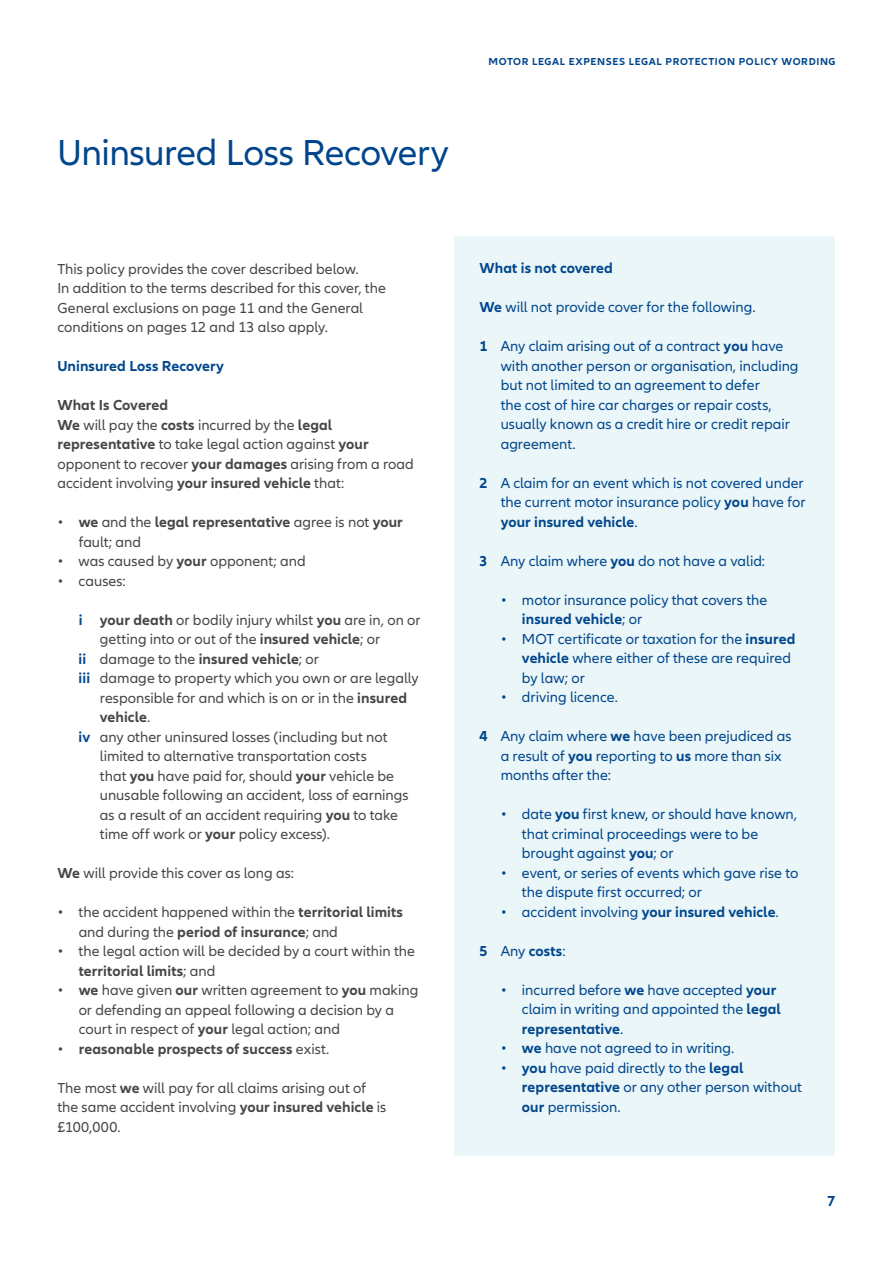
<style>
.page{position:relative;width:893px;height:1263px;background:#fff}
.page>*{position:absolute;margin:0;border:0;box-sizing:border-box;transform-origin:0 0}
.t1{font:37.5px "Allianz Neo";letter-spacing:-.01em;color:#01468c}
.Copy_10_13pt{font:15px/19.5px "Allianz Neo";color:#454647}
.Copy_10_13pt-2{font:15px/19.5px "Allianz Neo";color:#01468c}
.Copy_10_13pt-3{font:700 15px "Allianz Neo";letter-spacing:.005em;color:#454647}
.Copy_10_13pt-4{font:700 15px "Allianz Neo";letter-spacing:.005em;color:#01468c}
.Subhead_2_blue_bold{font:700 15px "Allianz Neo";letter-spacing:.005em;color:#01468c}
.Subhead_3_grey_bold{font:700 15px "Allianz Neo";letter-spacing:.005em;color:#454647}
.t2{font:700 10.5px "Allianz Neo";letter-spacing:.06em;color:#01468c}
.s1{font-weight:700}
.s2{font-weight:700;color:#01468c}
.s3{font-weight:400}
</style>
<div class="page">
<div style="left:454px;top:236px;width:380px;height:920px;background:#eaf6f8"></div>
<p class="t1" style="left:57px;top:132px;width:393px">Uninsured Loss Recovery</p>
<p class="t2" style="left:489px;top:56px;width:348px">MOTOR LEGAL EXPENSES LEGAL PROTECTION POLICY WORDING</p>
<p class="Copy_10_13pt" style="left:57px;top:259px;width:330px">This policy provides the cover described below.<br>In addition to the terms described for this cover, the General exclusions on page 11 and the General conditions on pages 12 and 13 also apply.</p>
<p class="Copy_10_13pt-4" style="left:57px;top:357px;width:168px">Uninsured Loss Recovery</p>
<p class="Subhead_3_grey_bold" style="left:57px;top:396px;width:112px">What Is Covered</p>
<p class="Copy_10_13pt" style="left:57px;top:415px;width:358px"><span class="s1">We</span> will pay the <span class="s1">costs</span> incurred by the <span class="s1">legal representative</span> to take legal action against <span class="s1">your </span>opponent to recover <span class="s1">your damages</span> arising from a road accident involving <span class="s1">your insured vehicle</span> that:</p>
<p class="Copy_10_13pt" style="left:79px;top:513px;width:326px;text-indent:-21px">• <span class="s1">we</span> and the <span class="s1">legal representative</span> agree is not <span class="s1">your </span>fault; and</p>
<p class="Copy_10_13pt" style="left:57px;top:552px;width:250px">• was caused by <span class="s1">your</span> opponent; and</p>
<p class="Copy_10_13pt" style="left:57px;top:571px;width:70px">• causes:</p>
<p class="Copy_10_13pt" style="left:100px;top:610px;width:322px;text-indent:-21px"><span class="s2">i</span> <span class="s1">your death</span> or bodily injury whilst <span class="s1">you</span> are in, on or getting into or out of the <span class="s1">insured vehicle</span>; or</p>
<p class="Copy_10_13pt" style="left:79px;top:649px;width:242px"><span class="s2">ii</span> damage to the <span class="s1">insured vehicle</span>; or</p>
<p class="Copy_10_13pt" style="left:100px;top:669px;width:320px;text-indent:-21px"><span class="s2">iii</span> damage to property which you own or are legally responsible for and which is on or in the <span class="s1">insured vehicle</span>.</p>
<p class="Copy_10_13pt" style="left:100px;top:727px;width:310px;text-indent:-21px"><span class="s2">iv</span> any other uninsured losses (including but not limited to alternative transportation costs<br>that <span class="s1">you</span> have paid for, should <span class="s1">your</span> vehicle be unusable following an accident, loss of earnings as a result of an accident requiring <span class="s1">you</span> to take time off work or <span class="s1">your</span> policy excess).</p>
<p class="Copy_10_13pt" style="left:57px;top:864px;width:238px"><span class="s1">We</span> will provide this cover as long as:</p>
<p class="Copy_10_13pt" style="left:79px;top:903px;width:326px;text-indent:-21px">• the accident happened within the <span class="s1">territorial limits </span>and during the <span class="s1">period of insurance</span>; and</p>
<p class="Copy_10_13pt" style="left:79px;top:942px;width:338px;text-indent:-21px">• the legal action will be decided by a court within the <span class="s1">territorial limits</span>; and</p>
<p class="Copy_10_13pt" style="left:79px;top:981px;width:341px;text-indent:-21px">• <span class="s1">we</span> have given <span class="s1">our</span> written agreement to <span class="s1">you</span> making or defending an appeal following a decision by a court in respect of <span class="s1">your</span> legal action; and</p>
<p class="Copy_10_13pt-3" style="left:57px;top:1040px;width:273px"><span class="s3">•</span> reasonable prospects of success <span class="s3">exist.</span></p>
<p class="Copy_10_13pt" style="left:57px;top:1078px;width:330px">The most <span class="s1">we</span> will pay for all claims arising out of the same accident involving <span class="s1">your insured vehicle</span> is £100,000.</p>
<p class="Subhead_2_blue_bold" style="left:479px;top:259px;width:135px">What is not covered</p>
<p class="Copy_10_13pt-2" style="left:479px;top:298px;width:278px"><span class="s1">We</span> will not provide cover for the following.</p>
<p class="Copy_10_13pt-2" style="left:501px;top:337px;width:299px;text-indent:-21px"><span class="s1">1</span> Any claim arising out of a contract <span class="s1">you</span> have with another person or organisation, including but not limited to an agreement to defer<br>the cost of hire car charges or repair costs, usually known as a credit hire or credit repair agreement.</p>
<p class="Copy_10_13pt-2" style="left:501px;top:473px;width:306px;text-indent:-21px"><span class="s1">2</span> A claim for an event which is not covered under the current motor insurance policy <span class="s1">you</span> have for <span class="s1">your insured vehicle</span>.</p>
<p class="Copy_10_13pt-2" style="left:479px;top:551px;width:287px"><span class="s1">3</span> Any claim where <span class="s1">you</span> do not have a valid:</p>
<p class="Copy_10_13pt-2" style="left:522px;top:590px;width:247px;text-indent:-21px">• motor insurance policy that covers the <span class="s1">insured vehicle</span>; or</p>
<p class="Copy_10_13pt-2" style="left:522px;top:629px;width:275px;text-indent:-21px">• MOT certificate or taxation for the <span class="s1">insured vehicle</span> where either of these are required by law; or</p>
<p class="Copy_10_13pt-2" style="left:501px;top:688px;width:119px">• driving licence.</p>
<p class="Copy_10_13pt-2" style="left:501px;top:727px;width:292px;text-indent:-21px"><span class="s1">4</span> Any claim where <span class="s1">we</span> have been prejudiced as a result of <span class="s1">you</span> reporting to <span class="s1">us</span> more than six months after the:</p>
<p class="Copy_10_13pt-2" style="left:522px;top:805px;width:277px;text-indent:-21px">• date <span class="s1">you</span> first knew, or should have known, that criminal proceedings were to be brought against <span class="s1">you</span>; or</p>
<p class="Copy_10_13pt-2" style="left:522px;top:863px;width:278px;text-indent:-21px">• event, or series of events which gave rise to the dispute first occurred; or</p>
<p class="Copy_10_13pt-2" style="left:501px;top:902px;width:280px">• accident involving <span class="s1">your insured vehicle</span>.</p>
<p class="Copy_10_13pt-4" style="left:479px;top:942px;width:88px">5 <span class="s3">Any</span> costs<span class="s3">:</span></p>
<p class="Copy_10_13pt-2" style="left:522px;top:980px;width:260px;text-indent:-21px">• incurred before <span class="s1">we</span> have accepted <span class="s1">your </span>claim in writing and appointed the <span class="s1">legal representative</span>.</p>
<p class="Copy_10_13pt-2" style="left:501px;top:1039px;width:235px">• <span class="s1">we</span> have not agreed to in writing.</p>
<p class="Copy_10_13pt-2" style="left:522px;top:1058px;width:282px;text-indent:-21px">• <span class="s1">you</span> have paid directly to the <span class="s1">legal representative</span> or any other person without <span class="s1">our</span> permission.</p>
<p class="Copy_10_13pt-4" style="left:827px;top:1192px;width:10px">7</p>
</div>
